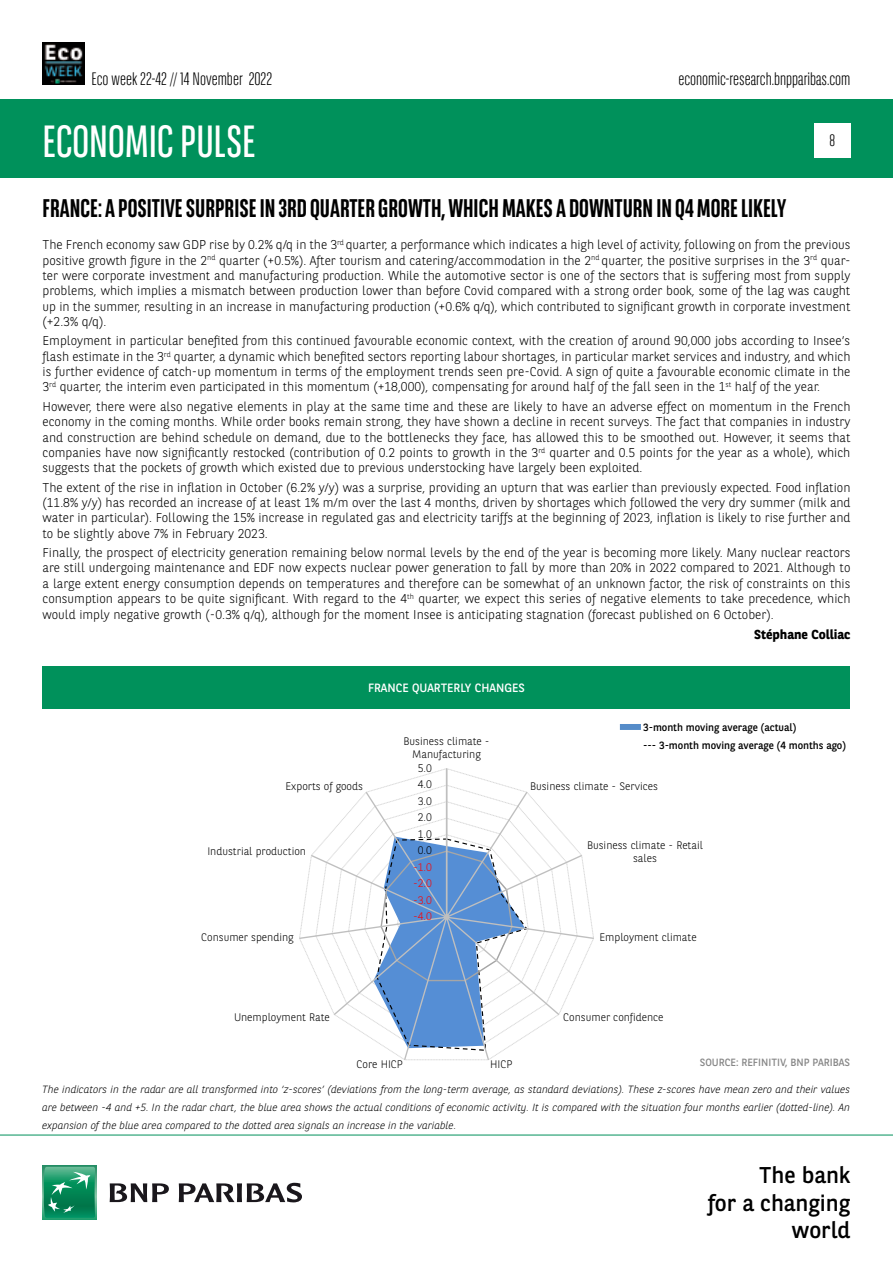
<style>
.page{position:relative;width:893px;height:1263px;background:#fff}
.page>*{position:absolute;margin:0;border:0;box-sizing:border-box;transform-origin:0 0}
.t1{font:45px "BNPP Sans Condensed";color:#fff}
.t2{font:700 25.5px "BNPP Sans Condensed";color:#000}
.t3{font:22.8px/27.3px "BNPP Sans";color:#000;text-align:right}
.t4{font:300 18px "BNPP Sans Condensed";color:#000}
.t5{font:300 16.5px "BNPP Sans Condensed";color:#000}
.t6{font:700 13.05px "BNPP Sans";color:#000}
.t7{font:300 12.75px/15.3px "BNPP Sans";color:#000;text-align:justify}
.t8{font:12px "BNPP Sans";color:#fff}
.t9{font:300 10.95px/13px "BNPP Sans";color:#000;text-align:center}
.t10{font:300 10.95px "BNPP Sans";color:#f00}
.t11{font:italic 300 10.5px/18px "BNPP Sans";color:#000;text-align:justify}
.t12{font:10.5px/18px "BNPP Sans";color:#000}
.t13{font:10.5px "BNPP Sans";color:#878787}
.s1{font-style:normal}
</style>
<div class="page">
<div style="left:1px;top:99px;width:892px;height:78px;background:#00915b"></div>
<svg style="left:43px;top:1166px;width:53px;height:53px"></svg>
<svg style="left:44px;top:1167px;width:51px;height:51px;background:#26996e"></svg>
<svg style="left:110px;top:1183px;width:59px;height:19px"></svg>
<svg style="left:179px;top:1183px;width:123px;height:19px"></svg>
<hr style="left:0;top:1135px;width:893px;height:1px;background:#00915b">
<div style="left:814px;top:123px;width:36px;height:34px;background:#fff"></div>
<img style="left:43px;top:43px;width:42px;height:42px">
<svg style="left:299px;top:768px;width:295px;height:293px"></svg>
<div style="left:43px;top:666px;width:807px;height:43px;background:#00915b"></div>
<div style="left:620px;top:724px;width:21px;height:6px;background:#568cc9"></div>
<h3 class="t4" style="left:91px;top:67px;width:182px">Eco week 22-42 // 14 November 2022</h3>
<h1 class="t1" style="left:43px;top:113px;width:215px">ECONOMIC PULSE</h1>
<h3 class="t4" style="left:678px;top:67px;width:174px">economic-research.bnpparibas.com</h3>
<p class="t5" style="left:829px;top:130px;width:7px">8</p>
<h2 class="t2" style="left:43px;top:193px;width:745px">FRANCE: A POSITIVE SURPRISE IN 3RD QUARTER GROWTH, WHICH MAKES A DOWNTURN IN Q4 MORE LIKELY</h2>
<p class="t7" style="left:43px;top:237px;width:809px">The French economy saw GDP rise by 0.2% q/q in the 3<sup>rd</sup> quarter, a performance which indicates a high level of activity, following on from the previous positive growth figure in the 2<sup>nd</sup> quarter (+0.5%). After tourism and catering/accommodation in the 2<sup>nd</sup> quarter, the positive surprises in the 3<sup>rd</sup> quar&shy;ter were corporate investment and manufacturing production. While the automotive sector is one of the sectors that is suffering most from supply problems, which implies a mismatch between production lower than before Covid compared with a strong order book, some of the lag was caught up in the summer, resulting in an increase in manufacturing production (+0.6% q/q), which contributed to significant growth in corporate investment (+2.3% q/q).</p>
<p class="t7" style="left:43px;top:333px;width:809px">Employment in particular benefited from this continued favourable economic context, with the creation of around 90,000 jobs according to Insee’s flash estimate in the 3<sup>rd</sup> quarter, a dynamic which benefited sectors reporting labour shortages, in particular market services and industry, and which is further evidence of catch-up momentum in terms of the employment trends seen pre-Covid. A sign of quite a favourable economic climate in the 3<sup>rd</sup> quarter, the interim even participated in this momentum (+18,000), compensating for around half of the fall seen in the 1<sup>st</sup> half of the year.</p>
<p class="t7" style="left:43px;top:398px;width:809px">However, there were also negative elements in play at the same time and these are likely to have an adverse effect on momentum in the French economy in the coming months. While order books remain strong, they have shown a decline in recent surveys. The fact that companies in industry and construction are behind schedule on demand, due to the bottlenecks they face, has allowed this to be smoothed out. However, it seems that companies have now significantly restocked (contribution of 0.2 points to growth in the 3<sup>rd</sup> quarter and 0.5 points for the year as a whole), which suggests that the pockets of growth which existed due to previous understocking have largely been exploited.</p>
<p class="t7" style="left:43px;top:479px;width:809px">The extent of the rise in inflation in October (6.2% y/y) was a surprise, providing an upturn that was earlier than previously expected. Food inflation (11.8% y/y) has recorded an increase of at least 1% m/m over the last 4 months, driven by shortages which followed the very dry summer (milk and water in particular). Following the 15% increase in regulated gas and electricity tariffs at the beginning of 2023, inflation is likely to rise further and to be slightly above 7% in February 2023.</p>
<p class="t7" style="left:43px;top:544px;width:809px">Finally, the prospect of electricity generation remaining below normal levels by the end of the year is becoming more likely. Many nuclear reactors are still undergoing maintenance and EDF now expects nuclear power generation to fall by more than 20% in 2022 compared to 2021. Although to a large extent energy consumption depends on temperatures and therefore can be somewhat of an unknown factor, the risk of constraints on this consumption appears to be quite significant. With regard to the 4<sup>th</sup> quarter, we expect this series of negative elements to take precedence, which would imply negative growth (-0.3% q/q), although for the moment Insee is anticipating stagnation (forecast published on 6 October).</p>
<p class="t6" style="left:754px;top:625px;width:98px">Stéphane Colliac</p>
<p class="t8" style="left:368px;top:680px;width:158px">FRANCE QUARTERLY CHANGES</p>
<p class="t9" style="left:403px;top:734px;width:88px">Business climate -<br>Manufacturing</p>
<p class="t9" style="left:418px;top:761px;width:16px">5.0</p>
<p class="t12" style="left:643px;top:717px;width:204px">3-month moving average (actual)<br>--- 3-month moving average (4 months ago)</p>
<p class="t9" style="left:285px;top:779px;width:79px">Exports of goods</p>
<p class="t9" style="left:418px;top:777px;width:16px">4.0</p>
<p class="t9" style="left:530px;top:779px;width:129px">Business climate - Services</p>
<p class="t9" style="left:418px;top:794px;width:16px">3.0</p>
<p class="t9" style="left:418px;top:810px;width:16px">2.0</p>
<p class="t9" style="left:418px;top:827px;width:16px">1.0</p>
<p class="t9" style="left:207px;top:844px;width:100px">Industrial production</p>
<p class="t9" style="left:418px;top:843px;width:16px">0.0</p>
<p class="t10" style="left:413px;top:859px;width:20px">-1.0</p>
<p class="t9" style="left:587px;top:838px;width:117px">Business climate - Retail sales</p>
<p class="t10" style="left:413px;top:876px;width:20px">-2.0</p>
<p class="t10" style="left:413px;top:892px;width:20px">-3.0</p>
<p class="t10" style="left:413px;top:909px;width:20px">-4.0</p>
<p class="t9" style="left:201px;top:931px;width:94px">Consumer spending</p>
<p class="t9" style="left:599px;top:931px;width:99px">Employment climate</p>
<p class="t9" style="left:234px;top:1010px;width:97px">Unemployment Rate</p>
<p class="t9" style="left:356px;top:1057px;width:48px">Core HICP</p>
<p class="t9" style="left:490px;top:1057px;width:24px">HICP</p>
<p class="t9" style="left:563px;top:1010px;width:102px">Consumer confidence</p>
<p class="t13" style="left:700px;top:1055px;width:152px">SOURCE: REFINITIV, BNP PARIBAS</p>
<p class="t11" style="left:42px;top:1080px;width:809px">The indicators in the radar are all transformed into ‘z-scores’ (deviations from the long-term average, as standard deviations). These z-scores have mean zero and their values are between -4 and +5. In the radar chart, the blue area shows the actual conditions of economic activity. It is compared with the situation four months earlier (dotted-line). An expansion of the blue area compared to the dotted area signals an increase in the variable<span class="s1">.</span></p>
<h3 class="t3" style="left:708px;top:1161px;width:144px">The bank<br>for a changing world</h3>
</div>
